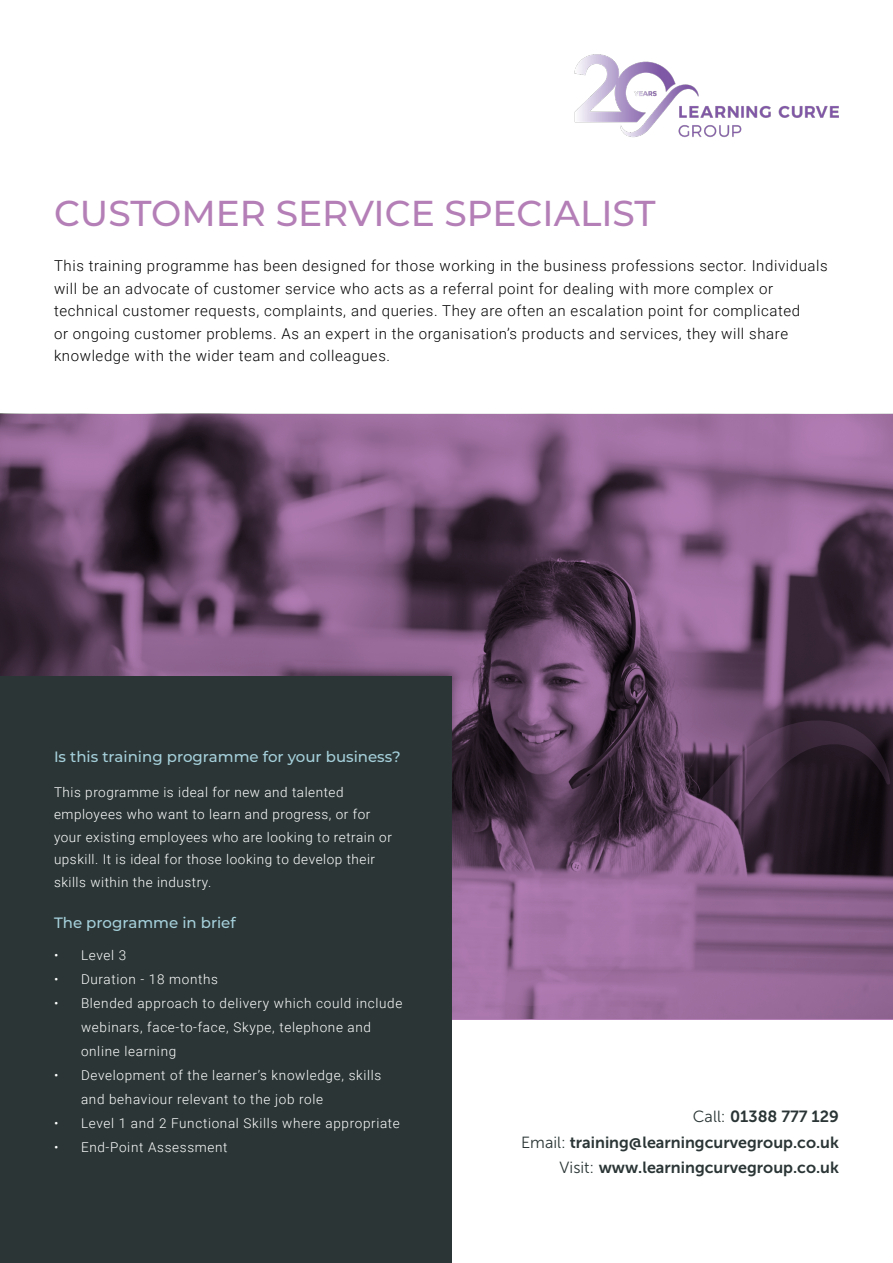
<style>
.page{position:relative;width:893px;height:1263px;background:#fff}
.page>*{position:absolute;margin:0;border:0;box-sizing:border-box;transform-origin:0 0}
.t1{font:500 36px "Montserrat";color:#b47eb6}
.t2{font:16.2px/25.3px "Museo Sans 700";color:#2b3535;text-align:right}
.t3{font:300 15px/22.5px "Roboto";letter-spacing:.04em;color:#000}
.t4{font:500 15px "Montserrat";color:#a5d0db}
.t5{font:300 13.5px/22.5px "Roboto";letter-spacing:.05em;color:#fff}
.s1{font-family:"Museo Sans 300"}
</style>
<div class="page">
<svg style="left:0;top:414px;width:893px;height:605px;background:#725073"></svg>
<div style="left:0;top:676px;width:451px;height:587px;background:#2b3535"></div>
<svg style="left:460px;top:720px;width:430px;height:287px;background:#6f4d70"></svg>
<img style="left:574px;top:54px;width:265px;height:84px">
<h1 class="t1" style="left:54px;top:188px;width:603px">CUSTOMER SERVICE SPECIALIST</h1>
<p class="t3" style="left:54px;top:254px;width:775px">This training programme has been designed for those working in the business professions sector. Individuals will be an advocate of customer service who acts as a referral point for dealing with more complex or technical customer requests, complaints, and queries. They are often an escalation point for complicated<br>or ongoing customer problems. As an expert in the organisation’s products and services, they will share knowledge with the wider team and colleagues.</p>
<p class="t4" style="left:54px;top:746px;width:348px">Is this training programme for your business?</p>
<p class="t5" style="left:54px;top:780px;width:339px">This programme is ideal for new and talented employees who want to learn and progress, or for your existing employees who are looking to retrain or upskill. It is ideal for those looking to develop their skills within the industry.</p>
<p class="t4" style="left:54px;top:912px;width:183px">The programme in brief</p>
<p class="t5" style="left:54px;top:944px;width:74px">• Level 3</p>
<p class="t5" style="left:54px;top:968px;width:166px">• Duration - 18 months</p>
<p class="t5" style="left:81px;top:991px;width:323px;line-height:24px;text-indent:-27px">• Blended approach to delivery which could include webinars, face-to-face, Skype, telephone and online learning</p>
<p class="t5" style="left:81px;top:1063px;width:302px;line-height:24px;text-indent:-27px">• Development of the learner’s knowledge, skills and behaviour relevant to the job role</p>
<p class="t5" style="left:54px;top:1112px;width:347px">• Level 1 and 2 Functional Skills where appropriate</p>
<p class="t5" style="left:54px;top:1136px;width:175px">• End-Point Assessment</p>
<p class="t2" style="left:521px;top:1104px;width:319px"><span class="s1">Call:</span> 01388 777 129<br><span class="s1">Email:</span> training@learningcurvegroup.co.uk<br><span class="s1">Visit:</span> www.learningcurvegroup.co.uk</p>
</div>
